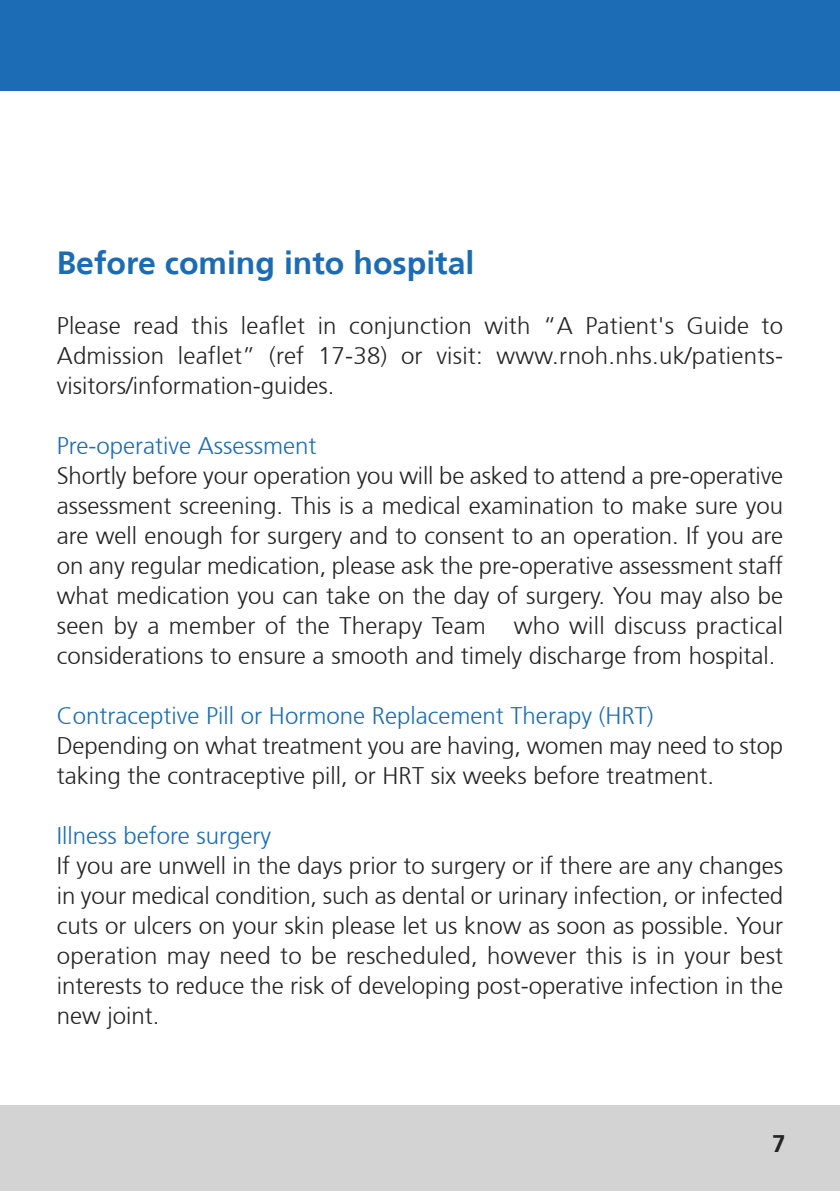
<style>
.page{position:relative;width:840px;height:1191px;background:#fff}
.page>*{position:absolute;margin:0;border:0;box-sizing:border-box;transform-origin:0 0}
.t1{font:700 32px "Frutiger 65";color:#1c6cb5}
.t2{font:300 24px/30px "Frutiger 45";color:#252424;text-align:justify}
.t3{font:300 24px "Frutiger 45";color:#1c6cb5}
.t4{font:700 24px "Frutiger 65";color:#252424}
</style>
<div class="page">
<div style="left:0;top:0;width:839px;height:91px;background:#1c6cb5"></div>
<div style="left:0;top:1106px;width:839px;height:85px;background:#d4d3d3"></div>
<h1 class="t1" style="left:57px;top:244px;width:419px">Before coming into hospital</h1>
<p class="t2" style="left:57px;top:311px;width:727px">Please read this leaflet in conjunction with “A Patient's Guide to Admission leaflet” (ref 17-38) or visit: www.rnoh.nhs.uk/patients&shy;visitors/information-guides.</p>
<p class="t3" style="left:57px;top:432px;width:261px">Pre-operative Assessment</p>
<p class="t2" style="left:57px;top:461px;width:727px">Shortly before your operation you will be asked to attend a pre-operative assessment screening. This is a medical examination to make sure you are well enough for surgery and to consent to an operation. If you are on any regular medication, please ask the pre-operative assessment staff what medication you can take on the day of surgery. You may also be seen by a member of the Therapy Team who will discuss practical considerations to ensure a smooth and timely discharge from hospital.</p>
<p class="t3" style="left:57px;top:702px;width:598px">Contraceptive Pill or Hormone Replacement Therapy (HRT)</p>
<p class="t2" style="left:57px;top:731px;width:727px">Depending on what treatment you are having, women may need to stop taking the contraceptive pill, or HRT six weeks before treatment.</p>
<p class="t3" style="left:57px;top:822px;width:216px">Illness before surgery</p>
<p class="t2" style="left:57px;top:851px;width:727px">If you are unwell in the days prior to surgery or if there are any changes in your medical condition, such as dental or urinary infection, or infected cuts or ulcers on your skin please let us know as soon as possible. Your operation may need to be rescheduled, however this is in your best interests to reduce the risk of developing post-operative infection in the new joint.</p>
<p class="t4" style="left:771px;top:1129px;width:15px">7</p>
</div>
